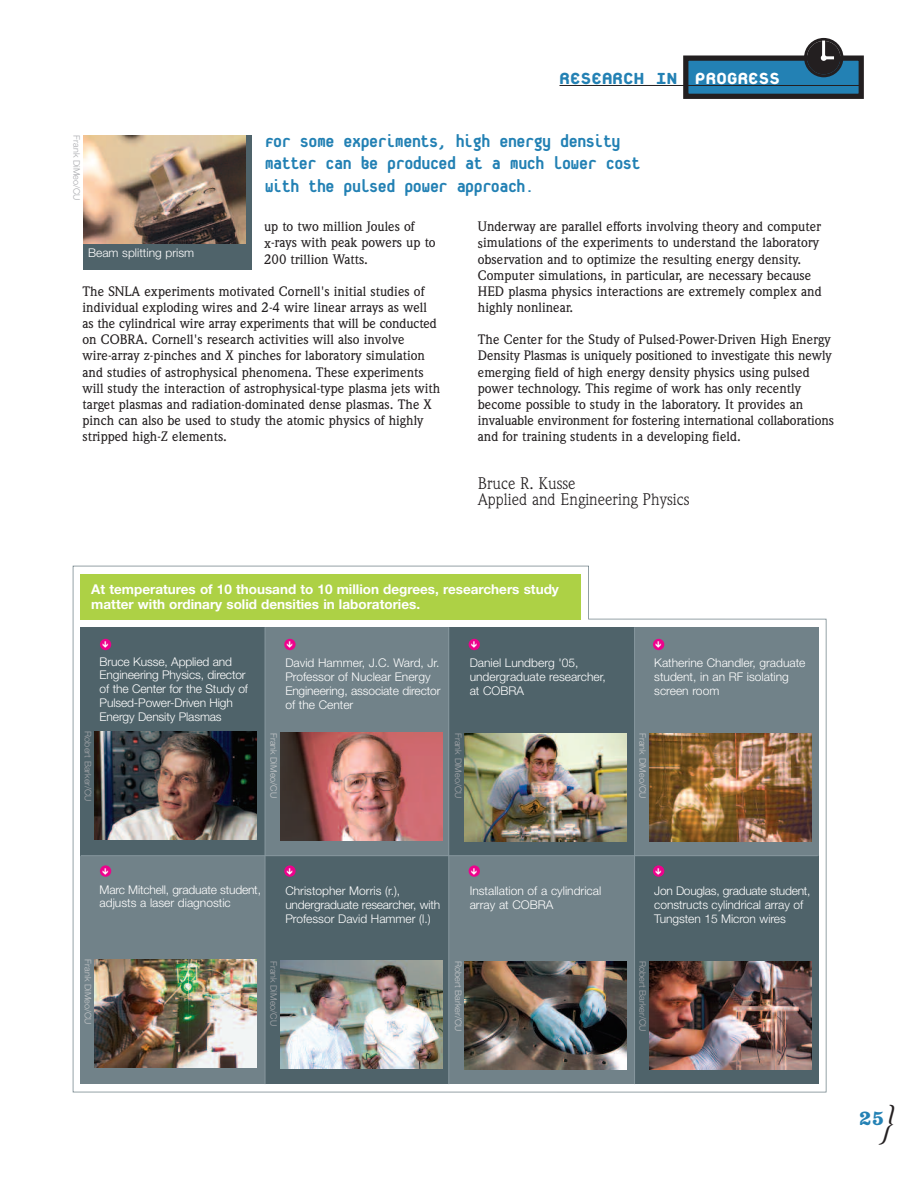
<style>
.page{position:relative;width:918px;height:1188px;background:#fff}
.page>*{position:absolute;margin:0;border:0;box-sizing:border-box;transform-origin:0 0}
.t1{font:italic 43.2px "Weidemann";color:#231f20}
.t2{font:800 24px "Platelet";letter-spacing:-.02em;color:#2381b4}
.t3{font:800 19.5px/22.5px "Platelet";letter-spacing:-.025em;color:#2381b4}
.t4{font:700 17.55px "Belizio";color:#2381b4}
.t5{font:16.5px/16px "Weidemann";color:#231f20}
.t6{font:500 13.5px/16.2px "Weidemann";color:#231f20}
.t7{font:700 13.5px/15px "Helvetica Neue";color:#fff}
.t8{font:300 12px/13.8px "Helvetica Neue";letter-spacing:-.005em;color:#fff}
.t9{font:300 9px "Helvetica Neue";color:#a8a9ad}
.t10{font:300 9px "Helvetica Neue";color:#c7c8ca}
.t11{font:700 7.5px "Arrow Dynamic";color:#fff}
.s1{color:#fff}
</style>
<div class="page">
<div style="left:83px;top:135px;width:169px;height:135px;background:#4f636a"></div>
<img style="left:83px;top:135px;width:162px;height:108px">
<svg style="left:73px;top:566px;width:754px;height:526px"></svg>
<div style="left:81px;top:627px;width:737px;height:243px;background:#4f636a"></div>
<div style="left:265px;top:627px;width:184px;height:243px;background:#718289"></div>
<div style="left:635px;top:627px;width:183px;height:242px;background:#718289"></div>
<div style="left:81px;top:574px;width:500px;height:46px;background:#add145"></div>
<img style="left:95px;top:731px;width:162px;height:108px">
<img style="left:280px;top:733px;width:162px;height:108px">
<img style="left:465px;top:733px;width:162px;height:108px">
<img style="left:649px;top:733px;width:162px;height:108px">
<div style="left:81px;top:856px;width:737px;height:228px;background:#718289"></div>
<div style="left:265px;top:856px;width:184px;height:228px;background:#4f636a"></div>
<div style="left:635px;top:856px;width:183px;height:228px;background:#4f636a"></div>
<img style="left:95px;top:959px;width:162px;height:108px">
<img style="left:280px;top:961px;width:162px;height:108px">
<img style="left:465px;top:961px;width:162px;height:108px">
<img style="left:649px;top:961px;width:162px;height:108px">
<hr style="left:265px;top:627px;width:1px;height:457px;background:#87979e">
<hr style="left:448px;top:627px;width:1px;height:457px;background:#87979e">
<hr style="left:634px;top:627px;width:1px;height:457px;background:#87979e">
<hr style="left:81px;top:855px;width:737px;height:1px;background:#87979e">
<div style="left:686px;top:58px;width:175px;height:38px;background:#2381b4"></div>
<div style="left:683px;top:56px;width:181px;height:43px;border:5px solid #231f20"></div>
<hr style="left:559px;top:85px;width:303px;height:1px;background:#231f20">
<svg style="left:804px;top:38px;width:39px;height:39px"></svg>
<div style="left:100px;top:639px;width:11px;height:11px;background:#ed028c;border-radius:50%"></div>
<div style="left:284px;top:639px;width:12px;height:11px;background:#ed028c;border-radius:50%"></div>
<div style="left:469px;top:639px;width:11px;height:11px;background:#ed028c;border-radius:50%"></div>
<div style="left:653px;top:639px;width:11px;height:11px;background:#ed028c;border-radius:50%"></div>
<div style="left:100px;top:865px;width:11px;height:12px;background:#ed028c;border-radius:50%"></div>
<div style="left:284px;top:865px;width:12px;height:12px;background:#ed028c;border-radius:50%"></div>
<div style="left:469px;top:865px;width:11px;height:12px;background:#ed028c;border-radius:50%"></div>
<div style="left:653px;top:865px;width:11px;height:12px;background:#ed028c;border-radius:50%"></div>
<h2 class="t2" style="left:559px;top:62px;width:223px">RESEARCH IN <span class="s1">PROGRESS</span></h2>
<p class="t9" style="left:80px;top:135px;width:66px;rotate:90deg">Frank DiMeo/CU</p>
<h3 class="t3" style="left:265px;top:129px;width:377px">For some experiments, high energy density matter can be produced at a much lower cost with the pulsed power approach.</h3>
<p class="t6" style="left:264px;top:220px;width:173px">up to two million Joules of x-rays with peak powers up to<br>200 trillion Watts.</p>
<p class="t6" style="left:83px;top:284px;width:359px">The SNLA experiments motivated Cornell's initial studies of individual exploding wires and 2-4 wire linear arrays as well as the cylindrical wire array experiments that will be conducted on COBRA. Cornell's research activities will also involve wire-array z-pinches and X pinches for laboratory simulation and studies of astrophysical phenomena. These experiments will study the interaction of astrophysical-type plasma jets with target plasmas and radiation-dominated dense plasmas. The X pinch can also be used to study the atomic physics of highly stripped high-Z elements.</p>
<p class="t8" style="left:88px;top:247px;width:107px">Beam splitting prism</p>
<p class="t6" style="left:478px;top:220px;width:345px">Underway are parallel efforts involving theory and computer simulations of the experiments to understand the laboratory observation and to optimize the resulting energy density.<br>Computer simulations, in particular, are necessary because HED plasma physics interactions are extremely complex and highly nonlinear.</p>
<p class="t6" style="left:478px;top:333px;width:358px">The Center for the Study of Pulsed-Power-Driven High Energy Density Plasmas is uniquely positioned to investigate this newly emerging field of high energy density physics using pulsed power technology. This regime of work has only recently become possible to study in the laboratory. It provides an invaluable environment for fostering international collaborations and for training students in a developing field.</p>
<p class="t5" style="left:478px;top:477px;width:213px">Bruce R. Kusse<br>Applied and Engineering Physics</p>
<p class="t7" style="left:91px;top:583px;width:469px">At temperatures of 10 thousand to 10 million degrees, researchers study matter with ordinary solid densities in laboratories.</p>
<p class="t11" style="left:102px;top:640px;width:8px">t</p>
<p class="t11" style="left:287px;top:640px;width:8px">t</p>
<p class="t11" style="left:471px;top:640px;width:8px">t</p>
<p class="t11" style="left:655px;top:640px;width:8px">t</p>
<p class="t9" style="left:91px;top:731px;width:72px;rotate:90deg">Robert Barker/CU</p>
<p class="t8" style="left:100px;top:655px;width:150px">Bruce Kusse, Applied and<br>Engineering Physics, director of the Center for the Study of<br>Pulsed-Power-Driven High<br>Energy Density Plasmas</p>
<p class="t8" style="left:285px;top:657px;width:157px">David Hammer, J.C. Ward, Jr.<br>Professor of Nuclear Energy<br>Engineering, associate director of the Center</p>
<p class="t10" style="left:277px;top:733px;width:66px;rotate:90deg">Frank DiMeo/CU</p>
<p class="t8" style="left:470px;top:657px;width:137px">Daniel Lundberg '05, undergraduate researcher, at COBRA</p>
<p class="t9" style="left:461px;top:733px;width:66px;rotate:90deg">Frank DiMeo/CU</p>
<p class="t8" style="left:654px;top:657px;width:153px">Katherine Chandler, graduate student, in an RF isolating screen room</p>
<p class="t10" style="left:646px;top:733px;width:66px;rotate:90deg">Frank DiMeo/CU</p>
<p class="t11" style="left:102px;top:867px;width:8px">t</p>
<p class="t11" style="left:287px;top:867px;width:8px">t</p>
<p class="t11" style="left:471px;top:867px;width:8px">t</p>
<p class="t11" style="left:655px;top:867px;width:8px">t</p>
<p class="t8" style="left:100px;top:884px;width:163px">Marc Mitchell, graduate student, adjusts a laser diagnostic</p>
<p class="t8" style="left:285px;top:885px;width:156px">Christopher Morris (r.), undergraduate researcher, with<br>Professor David Hammer (l.)</p>
<p class="t8" style="left:470px;top:885px;width:133px">Installation of a cylindrical array at COBRA</p>
<p class="t8" style="left:654px;top:885px;width:158px">Jon Douglas, graduate student, constructs cylindrical array of<br>Tungsten 15 Micron wires</p>
<p class="t10" style="left:91px;top:959px;width:66px;rotate:90deg">Frank DiMeo/CU</p>
<p class="t9" style="left:277px;top:961px;width:66px;rotate:90deg">Frank DiMeo/CU</p>
<p class="t10" style="left:461px;top:961px;width:72px;rotate:90deg">Robert Barker/CU</p>
<p class="t9" style="left:646px;top:961px;width:72px;rotate:90deg">Robert Barker/CU</p>
<h1 class="t1" style="left:880px;top:1105px;width:13px">}</h1>
<p class="t4" style="left:859px;top:1108px;width:27px">25</p>
</div>
